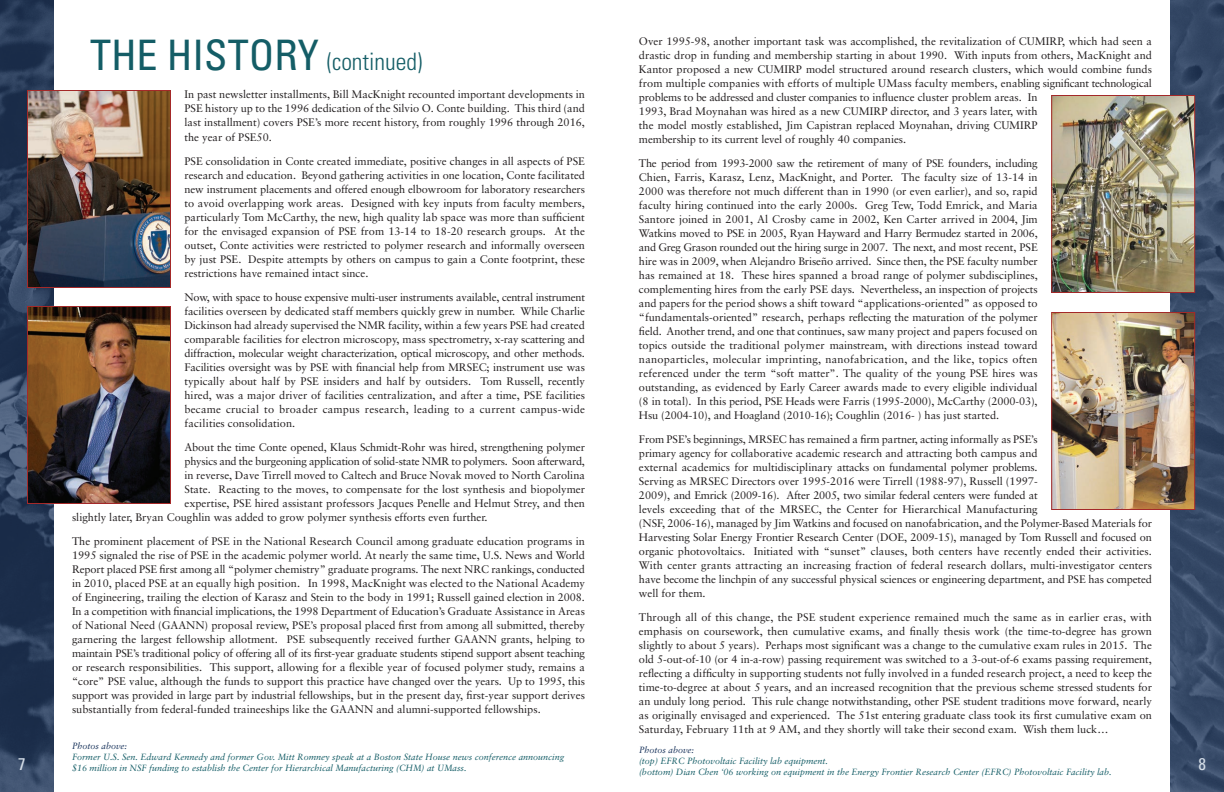
<style>
.page{position:relative;width:1224px;height:792px;background:#fff}
.page>*{position:absolute;margin:0;border:0;box-sizing:border-box;transform-origin:0 0}
.t1{font:300 condensed 24px "Univers";color:#145d66}
.t2{font:condensed 17px "Univers";color:#d4dde7}
.t3{font:11px/14px "Sabon";color:#231f20;text-align:justify}
.t4{font:11px "Sabon";letter-spacing:-.02em;color:#231f20}
.t5{font:italic 9px/11px "Sabon";color:#145d66}
.t6{font:italic 9px "Sabon";color:#153059}
.s1{font-weight:400;font-size:42px}
</style>
<div class="page">
<svg style="left:0;top:0;width:54px;height:792px;background:#283a58"></svg>
<svg style="left:1170px;top:0;width:54px;height:792px;background:#374a67"></svg>
<img style="left:29px;top:92px;width:140px;height:194px">
<div style="left:27px;top:90px;width:144px;height:198px;border:1px solid #a42929"></div>
<img style="left:29px;top:308px;width:140px;height:194px">
<div style="left:27px;top:306px;width:144px;height:198px;border:1px solid #a42929"></div>
<img style="left:1053px;top:97px;width:140px;height:194px">
<div style="left:1051px;top:95px;width:144px;height:198px;border:1px solid #a42929"></div>
<img style="left:1053px;top:314px;width:140px;height:194px">
<div style="left:1051px;top:312px;width:144px;height:198px;border:1px solid #a42929"></div>
<h1 class="t1" style="left:90px;top:47px;width:334px"><span class="s1">THE HISTORY</span> (continued)</h1>
<p class="t3" style="left:184px;top:88px;width:402px">In past newsletter installments, Bill MacKnight recounted important developments in PSE history up to the 1996 dedication of the Silvio O. Conte building. This third (and last installment) covers PSE’s more recent history, from roughly 1996 through 2016, the year of PSE50.</p>
<p class="t3" style="left:184px;top:154px;width:402px">PSE consolidation in Conte created immediate, positive changes in all aspects of PSE research and education. Beyond gathering activities in one location, Conte facilitated new instrument placements and offered enough elbowroom for laboratory researchers to avoid overlapping work areas. Designed with key inputs from faculty members, particularly Tom McCarthy, the new, high quality lab space was more than sufficient for the envisaged expansion of PSE from 13-14 to 18-20 research groups. At the outset, Conte activities were restricted to polymer research and informally overseen by just PSE. Despite attempts by others on campus to gain a Conte footprint, these restrictions have remained intact since.</p>
<p class="t3" style="left:184px;top:290px;width:402px">Now, with space to house expensive multi-user instruments available, central instrument facilities overseen by dedicated staff members quickly grew in number. While Charlie Dickinson had already supervised the NMR facility, within a few years PSE had created comparable facilities for electron microscopy, mass spectrometry, x-ray scattering and diffraction, molecular weight characterization, optical microscopy, and other methods.<br>Facilities oversight was by PSE with financial help from MRSEC; instrument use was typically about half by PSE insiders and half by outsiders. Tom Russell, recently hired, was a major driver of facilities centralization, and after a time, PSE facilities became crucial to broader campus research, leading to a current campus-wide facilities consolidation.</p>
<p class="t3" style="left:184px;top:440px;width:402px">About the time Conte opened, Klaus Schmidt-Rohr was hired, strengthening polymer</p>
<p class="t4" style="left:184px;top:454px;width:402px">physics and the burgeoning application of solid-state NMR to polymers. Soon afterward,</p>
<p class="t3" style="left:184px;top:468px;width:402px">in reverse, Dave Tirrell moved to Caltech and Bruce Novak moved to North Carolina</p>
<p class="t3" style="left:184px;top:482px;width:402px">State. Reacting to the moves, to compensate for the lost synthesis and biopolymer</p>
<p class="t3" style="left:184px;top:496px;width:402px">expertise, PSE hired assistant professors Jacques Penelle and Helmut Strey, and then</p>
<p class="t3" style="left:72px;top:510px;width:417px">slightly later, Bryan Coughlin was added to grow polymer synthesis efforts even further.</p>
<p class="t3" style="left:72px;top:534px;width:515px">The prominent placement of PSE in the National Research Council among graduate education programs in 1995 signaled the rise of PSE in the academic polymer world. At nearly the same time, U.S. News and World Report placed PSE first among all “polymer chemistry” graduate programs. The next NRC rankings, conducted in 2010, placed PSE at an equally high position. In 1998, MacKnight was elected to the National Academy of Engineering, trailing the election of Karasz and Stein to the body in 1991; Russell gained election in 2008.<br>In a competition with financial implications, the 1998 Department of Education’s Graduate Assistance in Areas of National Need (GAANN) proposal review, PSE’s proposal placed first from among all submitted, thereby garnering the largest fellowship allotment. PSE subsequently received further GAANN grants, helping to maintain PSE’s traditional policy of offering all of its first-year graduate students stipend support absent teaching or research responsibilities. This support, allowing for a flexible year of focused polymer study, remains a “core” PSE value, although the funds to support this practice have changed over the years. Up to 1995, this support was provided in large part by industrial fellowships, but in the present day, first-year support derives substantially from federal-funded traineeships like the GAANN and alumni-supported fellowships.</p>
<p class="t3" style="left:639px;top:34px;width:515px;text-align:left">Over 1995-98, another important task was accomplished, the revitalization of CUMIRP, which had seen a drastic drop in funding and membership starting in about 1990. With inputs from others, MacKnight and Kantor proposed a new CUMIRP model structured around research clusters, which would combine funds from multiple companies with efforts of multiple UMass faculty members, enabling significant technological problems to be addressed and cluster companies to influence cluster problem areas. In<br>1993, Brad Moynahan was hired as a new CUMIRP director, and 3 years later, with<br>the model mostly established, Jim Capistran replaced Moynahan, driving CUMIRP<br>membership to its current level of roughly 40 companies.</p>
<p class="t3" style="left:639px;top:156px;width:400px">The period from 1993-2000 saw the retirement of many of PSE founders, including Chien, Farris, Karasz, Lenz, MacKnight, and Porter. The faculty size of 13-14 in 2000 was therefore not much different than in 1990 (or even earlier), and so, rapid faculty hiring continued into the early 2000s. Greg Tew, Todd Emrick, and Maria Santore joined in 2001, Al Crosby came in 2002, Ken Carter arrived in 2004, Jim Watkins moved to PSE in 2005, Ryan Hayward and Harry Bermudez started in 2006, and Greg Grason rounded out the hiring surge in 2007. The next, and most recent, PSE hire was in 2009, when Alejandro Briseño arrived. Since then, the PSE faculty number has remained at 18. These hires spanned a broad range of polymer subdisciplines, complementing hires from the early PSE days. Nevertheless, an inspection of projects and papers for the period shows a shift toward “applications-oriented” as opposed to “fundamentals-oriented” research, perhaps reflecting the maturation of the polymer field. Another trend, and one that continues, saw many project and papers focused on topics outside the traditional polymer mainstream, with directions instead toward nanoparticles, molecular imprinting, nanofabrication, and the like, topics often referenced under the term “soft matter”. The quality of the young PSE hires was outstanding, as evidenced by Early Career awards made to every eligible individual (8 in total). In this period, PSE Heads were Farris (1995-2000), McCarthy (2000-03), Hsu (2004-10), and Hoagland (2010-16); Coughlin (2016- ) has just started.</p>
<p class="t3" style="left:639px;top:432px;width:515px;text-align:left">From PSE’s beginnings, MRSEC has remained a firm partner, acting informally as PSE’s<br>primary agency for collaborative academic research and attracting both campus and<br>external academics for multidisciplinary attacks on fundamental polymer problems.<br>Serving as MRSEC Directors over 1995-2016 were Tirrell (1988-97), Russell (1997-<br>2009), and Emrick (2009-16). After 2005, two similar federal centers were funded at<br>levels exceeding that of the MRSEC, the Center for Hierarchical Manufacturing<br>(NSF, 2006-16), managed by Jim Watkins and focused on nanofabrication, and the Polymer-Based Materials for Harvesting Solar Energy Frontier Research Center (DOE, 2009-15), managed by Tom Russell and focused on organic photovoltaics. Initiated with “sunset” clauses, both centers have recently ended their activities.<br>With center grants attracting an increasing fraction of federal research dollars, multi-investigator centers have become the linchpin of any successful physical sciences or engineering department, and PSE has competed well for them.</p>
<p class="t3" style="left:639px;top:610px;width:515px">Through all of this change, the PSE student experience remained much the same as in earlier eras, with emphasis on coursework, then cumulative exams, and finally thesis work (the time-to-degree has grown slightly to about 5 years). Perhaps most significant was a change to the cumulative exam rules in 2015. The old 5-out-of-10 (or 4 in-a-row) passing requirement was switched to a 3-out-of-6 exams passing requirement, reflecting a difficulty in supporting students not fully involved in a funded research project, a need to keep the time-to-degree at about 5 years, and an increased recognition that the previous scheme stressed students for an unduly long period. This rule change notwithstanding, other PSE student traditions move forward, nearly as originally envisaged and experienced. The 51st entering graduate class took its first cumulative exam on Saturday, February 11th at 9 AM, and they shortly will take their second exam. Wish them luck…</p>
<p class="t6" style="left:72px;top:741px;width:57px">Photos above:</p>
<p class="t5" style="left:72px;top:752px;width:494px">Former U.S. Sen. Edward Kennedy and former Gov. Mitt Romney speak at a Boston State House news conference announcing $16 million in NSF funding to establish the Center for Hierarchical Manufacturing (CHM) at UMass.</p>
<p class="t6" style="left:639px;top:745px;width:57px">Photos above:</p>
<p class="t5" style="left:639px;top:755px;width:474px">(top) EFRC Photovoltaic Facility lab equipment.<br>(bottom) Dian Chen ‘06 working on equipment in the Energy Frontier Research Center (EFRC) Photovoltaic Facility lab.</p>
<h2 class="t2" style="left:18px;top:753px;width:9px">7</h2>
<h2 class="t2" style="left:1198px;top:753px;width:9px">8</h2>
</div>
